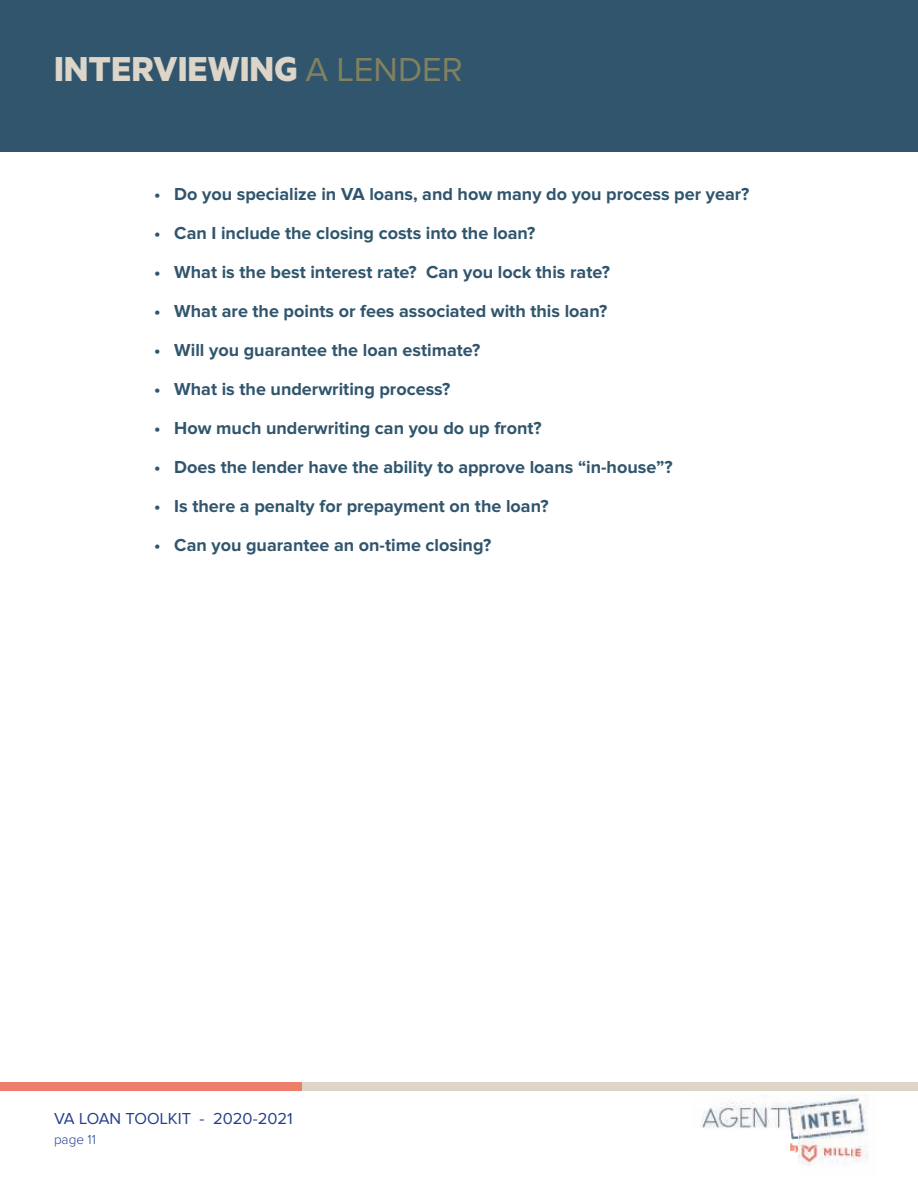
<style>
.page{position:relative;width:918px;height:1188px;background:#fff}
.page>*{position:absolute;margin:0;border:0;box-sizing:border-box;transform-origin:0 0}
.t1{font:700 39px "Metric";color:#dcd5c8}
.t2{font:700 18px "Proxima Nova";color:#30556d}
.t3{font:16.5px "Proxima Nova";color:#253f8e}
.t4{font:300 13.5px "Proxima Nova";color:#253f8e}
.s1{font-family:"Proxima Nova";font-weight:400;font-size:34.5px;color:#808160}
</style>
<div class="page">
<div style="left:0;top:1082px;width:918px;height:9px;background:#ef7d6b"></div>
<div style="left:302px;top:1082px;width:616px;height:9px;background:#dcd5c8"></div>
<img style="left:701px;top:1095px;width:167px;height:70px">
<div style="left:0;top:0;width:918px;height:151px;background:#30556d"></div>
<h1 class="t1" style="left:54px;top:56px;width:410px">INTERVIEWING <span class="s1">A LENDER</span></h1>
<p class="t2" style="left:154px;top:184px;width:597px">• Do you specialize in VA loans, and how many do you process per year?</p>
<p class="t2" style="left:154px;top:223px;width:383px">• Can I include the closing costs into the loan?</p>
<p class="t2" style="left:154px;top:262px;width:457px">• What is the best interest rate? Can you lock this rate?</p>
<p class="t2" style="left:154px;top:301px;width:455px">• What are the points or fees associated with this loan?</p>
<p class="t2" style="left:154px;top:340px;width:328px">• Will you guarantee the loan estimate?</p>
<p class="t2" style="left:154px;top:379px;width:298px">• What is the underwriting process?</p>
<p class="t2" style="left:154px;top:418px;width:389px">• How much underwriting can you do up front?</p>
<p class="t2" style="left:154px;top:457px;width:520px">• Does the lender have the ability to approve loans “in-house”?</p>
<p class="t2" style="left:154px;top:496px;width:396px">• Is there a penalty for prepayment on the loan?</p>
<p class="t2" style="left:154px;top:535px;width:339px">• Can you guarantee an on-time closing?</p>
<p class="t3" style="left:54px;top:1112px;width:240px">VA LOAN TOOLKIT - 2020-2021</p>
<p class="t4" style="left:54px;top:1134px;width:43px">page 11</p>
</div>
